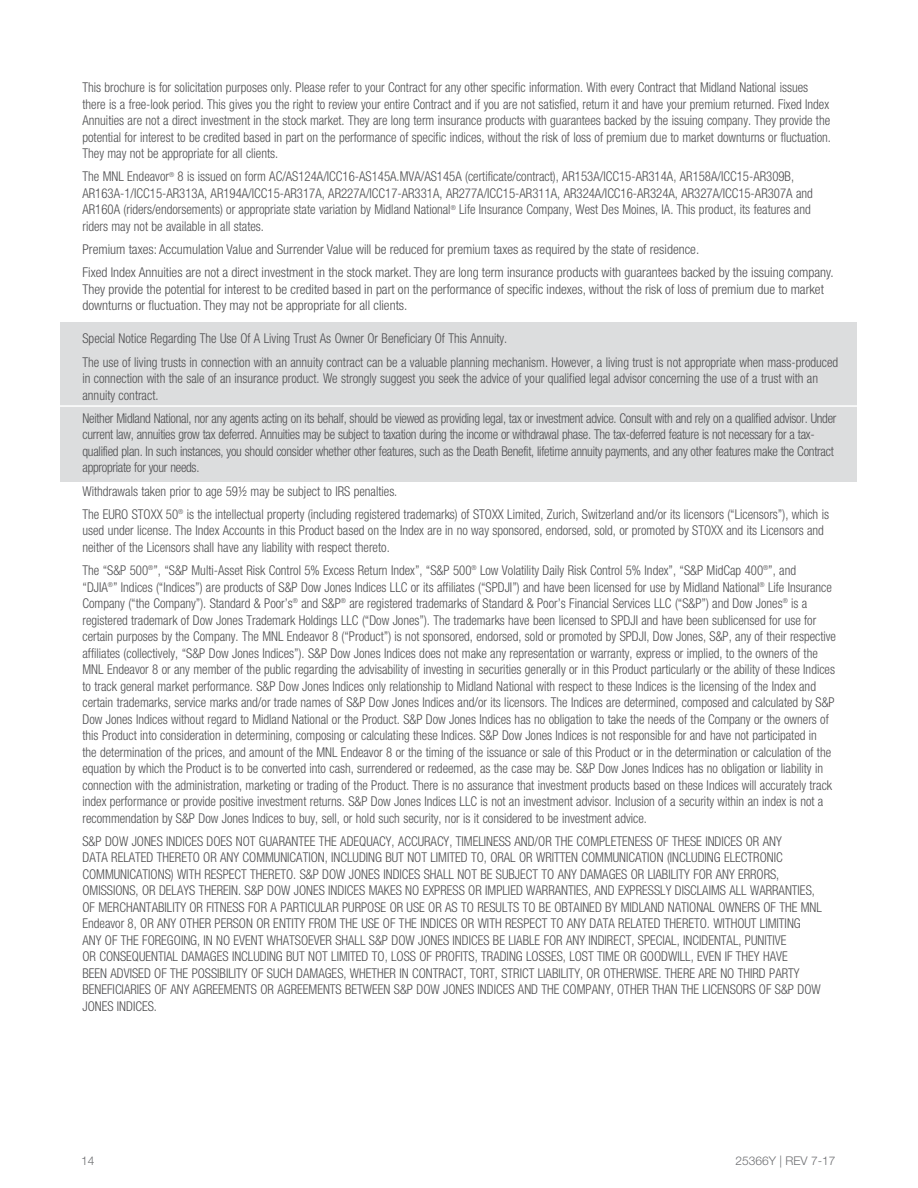
<style>
.page{position:relative;width:918px;height:1188px;background:#fff}
.page>*{position:absolute;margin:0;border:0;box-sizing:border-box;transform-origin:0 0}
.t1{font:300 condensed 13.5px/16.5px "Helvetica Neue LT Std";color:#4d4d4f;scale:.95 1}
.t2{font:300 condensed 13.5px/16.5px "Helvetica Neue LT Std";letter-spacing:-.02em;color:#4d4d4f;scale:.95 1}
.t3{font:300 condensed 13.5px/23.2px "Helvetica Neue LT Std";color:#4d4d4f}
.t4{font:300 12px "Helvetica Neue LT Std";color:#6d6e71}
</style>
<div class="page">
<div style="left:61px;top:322px;width:796px;height:160px;background:#dcddde"></div>
<hr style="left:49px;top:405px;width:820px;height:2px;background:#fff">
<p class="t1" style="left:82px;top:79px;width:789px">This brochure is for solicitation purposes only. Please refer to your Contract for any other specific information. With every Contract that Midland National issues there is a free-look period. This gives you the right to review your entire Contract and if you are not satisfied, return it and have your premium returned. Fixed Index Annuities are not a direct investment in the stock market. They are long term insurance products with guarantees backed by the issuing company. They provide the potential for interest to be credited based in part on the performance of specific indices, without the risk of loss of premium due to market downturns or fluctuation.<br>They may not be appropriate for all clients.</p>
<p class="t1" style="left:82px;top:168px;width:770px">The MNL Endeavor<sup>®</sup> 8 is issued on form AC/AS124A/ICC16-AS145A.MVA/AS145A (certificate/contract), AR153A/ICC15-AR314A, AR158A/ICC15-AR309B, AR163A-1/ICC15-AR313A, AR194A/ICC15-AR317A, AR227A/ICC17-AR331A, AR277A/ICC15-AR311A, AR324A/ICC16-AR324A, AR327A/ICC15-AR307A and AR160A (riders/endorsements) or appropriate state variation by Midland National<sup>®</sup> Life Insurance Company, West Des Moines, IA. This product, its features and riders may not be available in all states.</p>
<p class="t3" style="left:82px;top:238px;width:753px">Premium taxes: Accumulation Value and Surrender Value will be reduced for premium taxes as required by the state of residence.<br>Fixed Index Annuities are not a direct investment in the stock market. They are long term insurance products with guarantees backed by the issuing company.</p>
<p class="t3" style="left:82px;top:281px;width:743px;line-height:16.5px">They provide the potential for interest to be credited based in part on the performance of specific indexes, without the risk of loss of premium due to market downturns or fluctuation. They may not be appropriate for all clients.</p>
<p class="t1" style="left:82px;top:327px;width:797px;line-height:23.2px">Special Notice Regarding The Use Of A Living Trust As Owner Or Beneficiary Of This Annuity.<br>The use of living trusts in connection with an annuity contract can be a valuable planning mechanism. However, a living trust is not appropriate when mass-produced</p>
<p class="t1" style="left:82px;top:370px;width:776px">in connection with the sale of an insurance product. We strongly suggest you seek the advice of your qualified legal advisor concerning the use of a trust with an annuity contract.</p>
<p class="t2" style="left:82px;top:410px;width:795px">Neither Midland National, nor any agents acting on its behalf, should be viewed as providing legal, tax or investment advice. Consult with and rely on a qualified advisor. Under current law, annuities grow tax deferred. Annuities may be subject to taxation during the income or withdrawal phase. The tax-deferred feature is not necessary for a tax&shy;qualified plan. In such instances, you should consider whether other features, such as the Death Benefit, lifetime annuity payments, and any other features make the Contract appropriate for your needs.</p>
<p class="t1" style="left:82px;top:479px;width:787px;line-height:23.2px">Withdrawals taken prior to age 59½ may be subject to IRS penalties.<br>The EURO STOXX 50<sup>®</sup> is the intellectual property (including registered trademarks) of STOXX Limited, Zurich, Switzerland and/or its licensors (“Licensors”), which is</p>
<p class="t1" style="left:82px;top:522px;width:782px">used under license. The Index Accounts in this Product based on the Index are in no way sponsored, endorsed, sold, or promoted by STOXX and its Licensors and neither of the Licensors shall have any liability with respect thereto.</p>
<p class="t1" style="left:82px;top:562px;width:795px">The “S&amp;P 500<sup>®</sup>”, “S&amp;P Multi-Asset Risk Control 5% Excess Return Index”, “S&amp;P 500<sup>®</sup> Low Volatility Daily Risk Control 5% Index”, “S&amp;P MidCap 400<sup>®</sup>”, and<br>“DJIA<sup>®</sup>” Indices (“Indices”) are products of S&amp;P Dow Jones Indices LLC or its affiliates (“SPDJI”) and have been licensed for use by Midland National<sup>®</sup> Life Insurance Company (“the Company”). Standard &amp; Poor’s<sup>®</sup> and S&amp;P<sup>®</sup> are registered trademarks of Standard &amp; Poor’s Financial Services LLC (“S&amp;P”) and Dow Jones<sup>®</sup> is a registered trademark of Dow Jones Trademark Holdings LLC (“Dow Jones”). The trademarks have been licensed to SPDJI and have been sublicensed for use for certain purposes by the Company. The MNL Endeavor 8 (“Product”) is not sponsored, endorsed, sold or promoted by SPDJI, Dow Jones, S&amp;P, any of their respective affiliates (collectively, “S&amp;P Dow Jones Indices”). S&amp;P Dow Jones Indices does not make any representation or warranty, express or implied, to the owners of the MNL Endeavor 8 or any member of the public regarding the advisability of investing in securities generally or in this Product particularly or the ability of these Indices to track general market performance. S&amp;P Dow Jones Indices only relationship to Midland National with respect to these Indices is the licensing of the Index and certain trademarks, service marks and/or trade names of S&amp;P Dow Jones Indices and/or its licensors. The Indices are determined, composed and calculated by S&amp;P Dow Jones Indices without regard to Midland National or the Product. S&amp;P Dow Jones Indices has no obligation to take the needs of the Company or the owners of this Product into consideration in determining, composing or calculating these Indices. S&amp;P Dow Jones Indices is not responsible for and have not participated in<br>the determination of the prices, and amount of the MNL Endeavor 8 or the timing of the issuance or sale of this Product or in the determination or calculation of the equation by which the Product is to be converted into cash, surrendered or redeemed, as the case may be. S&amp;P Dow Jones Indices has no obligation or liability in connection with the administration, marketing or trading of the Product. There is no assurance that investment products based on these Indices will accurately track index performance or provide positive investment returns. S&amp;P Dow Jones Indices LLC is not an investment advisor. Inclusion of a security within an index is not a recommendation by S&amp;P Dow Jones Indices to buy, sell, or hold such security, nor is it considered to be investment advice.</p>
<p class="t1" style="left:82px;top:833px;width:780px">S&amp;P DOW JONES INDICES DOES NOT GUARANTEE THE ADEQUACY, ACCURACY, TIMELINESS AND/OR THE COMPLETENESS OF THESE INDICES OR ANY<br>DATA RELATED THERETO OR ANY COMMUNICATION, INCLUDING BUT NOT LIMITED TO, ORAL OR WRITTEN COMMUNICATION (INCLUDING ELECTRONIC COMMUNICATIONS) WITH RESPECT THERETO. S&amp;P DOW JONES INDICES SHALL NOT BE SUBJECT TO ANY DAMAGES OR LIABILITY FOR ANY ERRORS, OMISSIONS, OR DELAYS THEREIN. S&amp;P DOW JONES INDICES MAKES NO EXPRESS OR IMPLIED WARRANTIES, AND EXPRESSLY DISCLAIMS ALL WARRANTIES, OF MERCHANTABILITY OR FITNESS FOR A PARTICULAR PURPOSE OR USE OR AS TO RESULTS TO BE OBTAINED BY MIDLAND NATIONAL OWNERS OF THE MNL Endeavor 8, OR ANY OTHER PERSON OR ENTITY FROM THE USE OF THE INDICES OR WITH RESPECT TO ANY DATA RELATED THERETO. WITHOUT LIMITING ANY OF THE FOREGOING, IN NO EVENT WHATSOEVER SHALL S&amp;P DOW JONES INDICES BE LIABLE FOR ANY INDIRECT, SPECIAL, INCIDENTAL, PUNITIVE<br>OR CONSEQUENTIAL DAMAGES INCLUDING BUT NOT LIMITED TO, LOSS OF PROFITS, TRADING LOSSES, LOST TIME OR GOODWILL, EVEN IF THEY HAVE<br>BEEN ADVISED OF THE POSSIBILITY OF SUCH DAMAGES, WHETHER IN CONTRACT, TORT, STRICT LIABILITY, OR OTHERWISE. THERE ARE NO THIRD PARTY BENEFICIARIES OF ANY AGREEMENTS OR AGREEMENTS BETWEEN S&amp;P DOW JONES INDICES AND THE COMPANY, OTHER THAN THE LICENSORS OF S&amp;P DOW JONES INDICES.</p>
<p class="t4" style="left:81px;top:1154px;width:15px">14</p>
<p class="t4" style="left:735px;top:1154px;width:102px">25366Y | REV 7-17</p>
</div>
